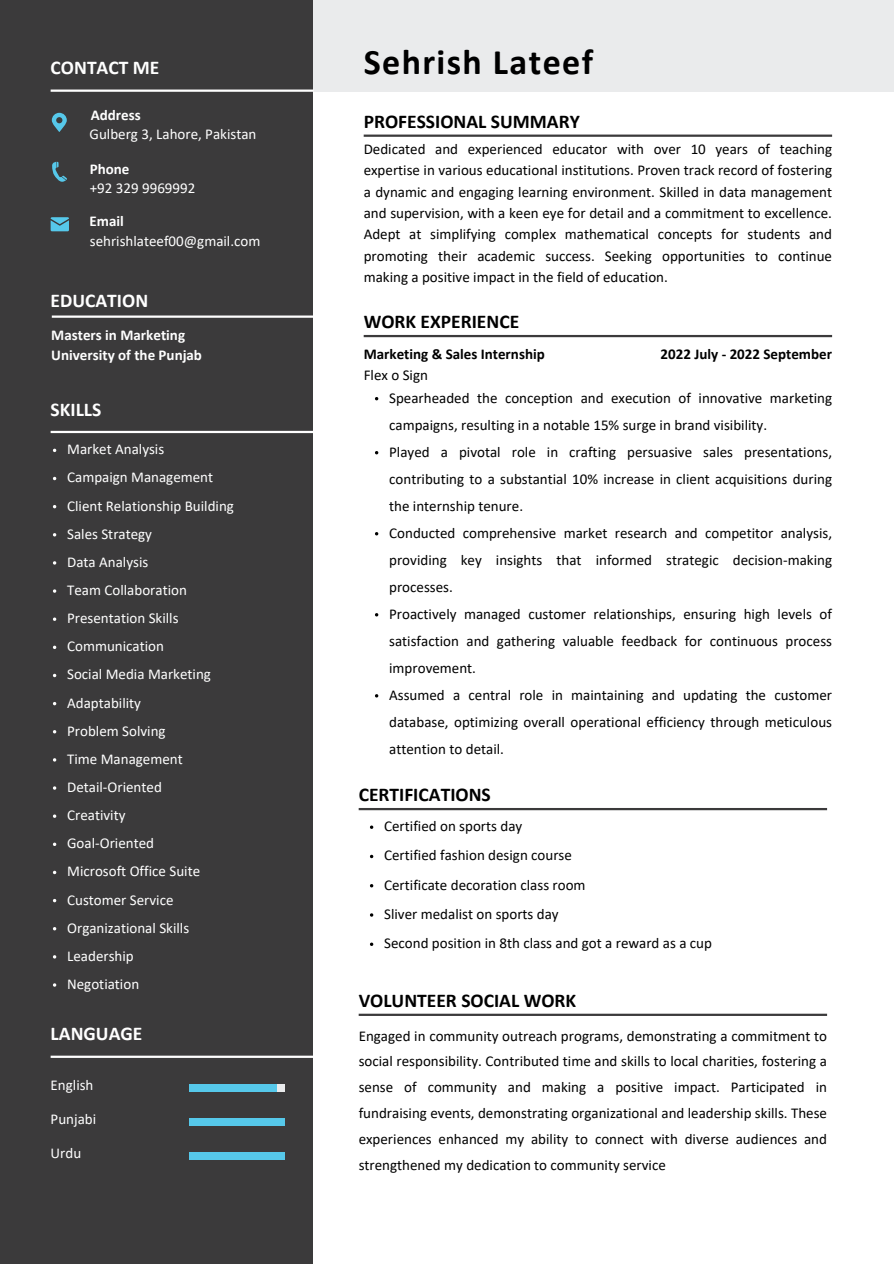
<style>
.page{position:relative;width:894px;height:1264px;background:#fff}
.page>*{position:absolute;margin:0;border:0;box-sizing:border-box;transform-origin:0 0}
.t1{font:700 36px "Calibri";letter-spacing:.04em;color:#000}
.t2{font:700 19.5px "Calibri";color:#000}
.t3{font:700 19.5px "Calibri";color:#fff}
.t4{font:15px/27px "Calibri";color:#000;text-align:justify}
.t5{font:15px "Calibri";color:#fff}
.t6{font:700 15px "Calibri";color:#fff}
.t7{font:700 15px "Calibri";color:#000}
</style>
<div class="page">
<div style="left:0;top:0;width:893px;height:92px;background:#eaebec"></div>
<div style="left:0;top:0;width:312px;height:1263px;background:#3b3a3b"></div>
<svg style="left:52px;top:113px;width:14px;height:19px"></svg>
<svg style="left:52px;top:162px;width:15px;height:20px"></svg>
<svg style="left:51px;top:217px;width:18px;height:14px"></svg>
<div style="left:190px;top:1083px;width:95px;height:8px;background:#eaebec"></div>
<div style="left:190px;top:1083px;width:86px;height:8px;background:#56c8ea"></div>
<div style="left:190px;top:1118px;width:95px;height:7px;background:#56c8ea"></div>
<div style="left:190px;top:1152px;width:95px;height:7px;background:#56c8ea"></div>
<hr style="left:51px;top:1055px;width:262px;height:2px;background:#fff">
<hr style="left:51px;top:431px;width:262px;height:2px;background:#fff">
<hr style="left:51px;top:89px;width:262px;height:3px;background:#fff">
<hr style="left:363px;top:335px;width:468px;height:2px;background:#3b3a3b">
<svg style="left:53px;top:617px;width:3px;height:4px"></svg>
<svg style="left:53px;top:842px;width:3px;height:4px"></svg>
<hr style="left:363px;top:134px;width:468px;height:3px;background:#3b3a3b">
<hr style="left:52px;top:315px;width:263px;height:3px;background:#fff">
<hr style="left:358px;top:1013px;width:468px;height:2px;background:#3b3a3b">
<hr style="left:358px;top:808px;width:468px;height:2px;background:#3b3a3b">
<svg style="left:370px;top:825px;width:3px;height:4px"></svg>
<svg style="left:370px;top:942px;width:3px;height:4px"></svg>
<p class="t3" style="left:51px;top:59px;width:110px">CONTACT ME</p>
<p class="t6" style="left:91px;top:109px;width:52px">Address</p>
<p class="t5" style="left:90px;top:128px;width:168px">Gulberg 3, Lahore, Pakistan</p>
<p class="t6" style="left:90px;top:163px;width:41px">Phone</p>
<p class="t5" style="left:90px;top:181px;width:107px">+92 329 9969992</p>
<p class="t6" style="left:90px;top:215px;width:36px">Email</p>
<p class="t5" style="left:90px;top:235px;width:172px">sehrishlateef00@gmail.com</p>
<p class="t1" style="left:363px;top:47px;width:231px">Sehrish Lateef</p>
<p class="t2" style="left:363px;top:113px;width:218px">PROFESSIONAL SUMMARY</p>
<p class="t4" style="left:363px;top:139px;width:470px;line-height:21.3px">Dedicated and experienced educator with over 10 years of teaching expertise in various educational institutions. Proven track record of fostering a dynamic and engaging learning environment. Skilled in data management and supervision, with a keen eye for detail and a commitment to excellence.<br>Adept at simplifying complex mathematical concepts for students and promoting their academic success. Seeking opportunities to continue making a positive impact in the field of education.</p>
<p class="t3" style="left:51px;top:293px;width:99px">EDUCATION</p>
<p class="t6" style="left:51px;top:328px;width:135px">Masters in Marketing</p>
<p class="t6" style="left:51px;top:349px;width:152px">University of the Punjab</p>
<p class="t7" style="left:660px;top:348px;width:173px">2022 July - 2022 September</p>
<p class="t4" style="left:389px;top:385px;width:444px">Spearheaded the conception and execution of innovative marketing campaigns, resulting in a notable 15% surge in brand visibility.</p>
<p class="t4" style="left:389px;top:439px;width:444px">Played a pivotal role in crafting persuasive sales presentations, contributing to a substantial 10% increase in client acquisitions during the internship tenure.</p>
<p class="t4" style="left:389px;top:520px;width:444px">Conducted comprehensive market research and competitor analysis, providing key insights that informed strategic decision-making processes.</p>
<p class="t4" style="left:389px;top:601px;width:444px">Proactively managed customer relationships, ensuring high levels of satisfaction and gathering valuable feedback for continuous process improvement.</p>
<p class="t4" style="left:389px;top:682px;width:444px">Assumed a central role in maintaining and updating the customer database, optimizing overall operational efficiency through meticulous attention to detail.</p>
<p class="t2" style="left:363px;top:313px;width:157px">WORK EXPERIENCE</p>
<p class="t7" style="left:363px;top:348px;width:182px">Marketing &amp; Sales Internship</p>
<p class="t4" style="left:363px;top:362px;width:66px">Flex o Sign</p>
<p class="t3" style="left:51px;top:401px;width:52px">SKILLS</p>
<p class="t5" style="left:67px;top:443px;width:99px">Market Analysis</p>
<p class="t5" style="left:67px;top:471px;width:147px">Campaign Management</p>
<p class="t5" style="left:67px;top:499px;width:168px">Client Relationship Building</p>
<p class="t5" style="left:67px;top:527px;width:86px">Sales Strategy</p>
<p class="t5" style="left:67px;top:555px;width:83px">Data Analysis</p>
<p class="t5" style="left:67px;top:583px;width:121px">Team Collaboration</p>
<p class="t5" style="left:67px;top:612px;width:113px">Presentation Skills</p>
<p class="t5" style="left:67px;top:640px;width:98px">Communication</p>
<p class="t5" style="left:67px;top:668px;width:145px">Social Media Marketing</p>
<p class="t5" style="left:67px;top:696px;width:75px">Adaptability</p>
<p class="t5" style="left:67px;top:724px;width:100px">Problem Solving</p>
<p class="t5" style="left:67px;top:752px;width:117px">Time Management</p>
<p class="t5" style="left:67px;top:780px;width:96px">Detail-Oriented</p>
<p class="t5" style="left:67px;top:808px;width:60px">Creativity</p>
<p class="t5" style="left:67px;top:837px;width:88px">Goal-Oriented</p>
<p class="t5" style="left:67px;top:865px;width:134px">Microsoft Office Suite</p>
<p class="t5" style="left:67px;top:893px;width:108px">Customer Service</p>
<p class="t5" style="left:67px;top:921px;width:123px">Organizational Skills</p>
<p class="t5" style="left:67px;top:949px;width:68px">Leadership</p>
<p class="t5" style="left:67px;top:977px;width:73px">Negotiation</p>
<p class="t2" style="left:358px;top:786px;width:134px">CERTIFICATIONS</p>
<p class="t4" style="left:384px;top:814px;width:140px">Certified on sports day</p>
<p class="t4" style="left:384px;top:843px;width:189px">Certified fashion design course</p>
<p class="t4" style="left:384px;top:872px;width:203px">Certificate decoration class room</p>
<p class="t4" style="left:384px;top:901px;width:176px">Sliver medalist on sports day</p>
<p class="t4" style="left:384px;top:931px;width:329px">Second position in 8th class and got a reward as a cup</p>
<p class="t3" style="left:51px;top:1025px;width:93px">LANGUAGE</p>
<p class="t5" style="left:51px;top:1078px;width:44px">English</p>
<p class="t5" style="left:51px;top:1112px;width:47px">Punjabi</p>
<p class="t5" style="left:51px;top:1146px;width:32px">Urdu</p>
<p class="t2" style="left:358px;top:992px;width:219px">VOLUNTEER SOCIAL WORK</p>
<p class="t4" style="left:358px;top:1023px;width:470px;line-height:25.8px">Engaged in community outreach programs, demonstrating a commitment to social responsibility. Contributed time and skills to local charities, fostering a sense of community and making a positive impact. Participated in fundraising events, demonstrating organizational and leadership skills. These experiences enhanced my ability to connect with diverse audiences and strengthened my dedication to community service</p>
</div>
